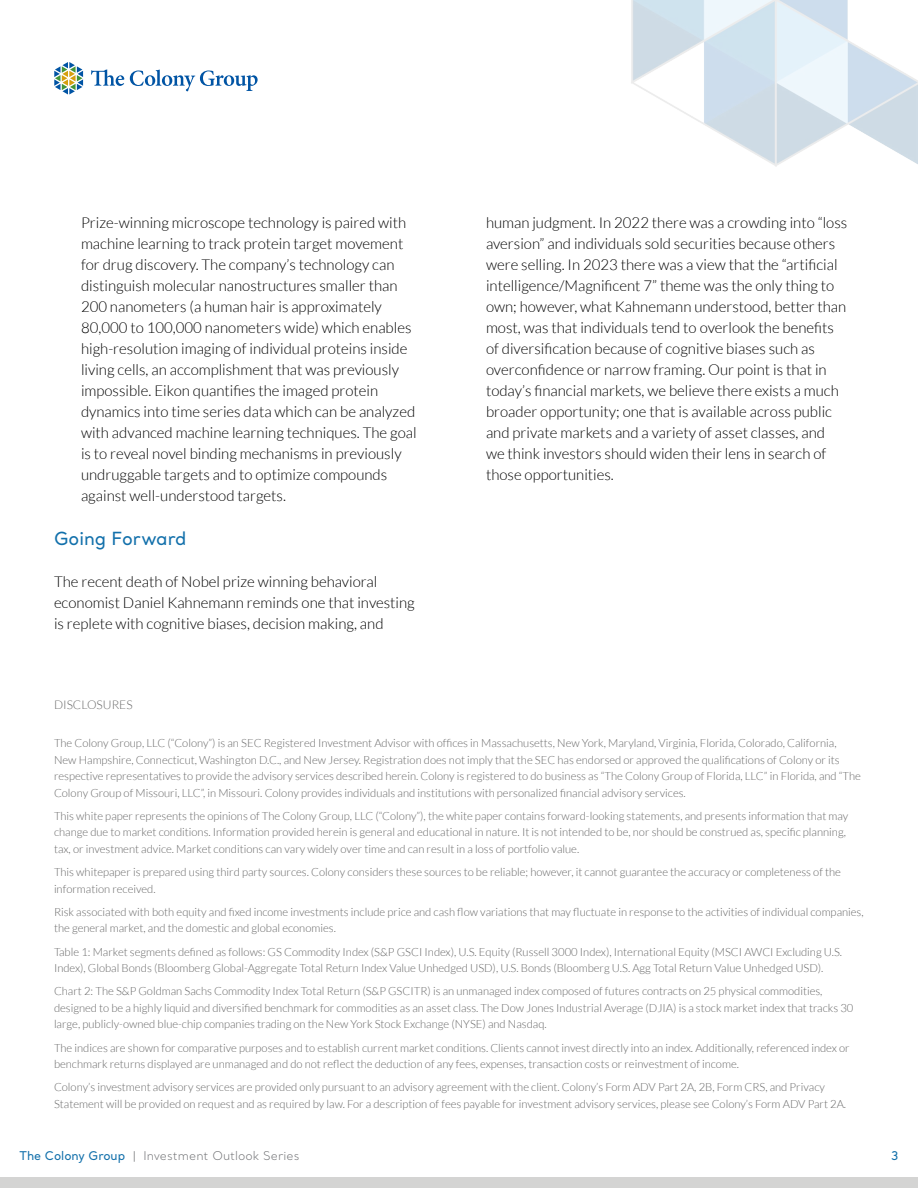
<style>
.page{position:relative;width:918px;height:1188px;background:#fff}
.page>*{position:absolute;margin:0;border:0;box-sizing:border-box;transform-origin:0 0}
.t1{font:500 18px "Santral";color:#1270ab}
.t2{font:300 15px/21px "Lato";color:#000}
.t3{font:300 12px "Santral";color:#6f7073}
.t4{font:300 12px "Lato";color:#666}
.t5{font:500 12px "Santral";color:#1270ab}
.t6{font:300 11.25px/16.5px "Lato";color:#666}
.s1{font-weight:500;color:#1270ab}
</style>
<div class="page">
<svg style="left:54px;top:62px;width:29px;height:32px"></svg>
<svg style="left:91px;top:69px;width:33px;height:17px"></svg>
<svg style="left:130px;top:70px;width:128px;height:21px"></svg>
<img style="left:631px;top:0;width:287px;height:167px">
<div style="left:0;top:1178px;width:918px;height:10px;background:#d4d4d3"></div>
<p class="t2" style="left:81px;top:212px;width:337px">Prize-winning microscope technology is paired with machine learning to track protein target movement for drug discovery. The company’s technology can distinguish molecular nanostructures smaller than 200 nanometers (a human hair is approximately 80,000 to 100,000 nanometers wide) which enables high-resolution imaging of individual proteins inside living cells, an accomplishment that was previously impossible. Eikon quantifies the imaged protein dynamics into time series data which can be analyzed with advanced machine learning techniques. The goal is to reveal novel binding mechanisms in previously undruggable targets and to optimize compounds against well-understood targets.</p>
<h1 class="t1" style="left:54px;top:527px;width:134px">Going Forward</h1>
<h2 class="t2" style="left:54px;top:571px;width:362px">The recent death of Nobel prize winning behavioral economist Daniel Kahnemann reminds one that investing is replete with cognitive biases, decision making, and</h2>
<p class="t4" style="left:54px;top:698px;width:80px">DISCLOSURES</p>
<p class="t2" style="left:486px;top:212px;width:363px">human judgment. In 2022 there was a crowding into “loss aversion” and individuals sold securities because others were selling. In 2023 there was a view that the “artificial intelligence/Magnificent 7” theme was the only thing to own; however, what Kahnemann understood, better than most, was that individuals tend to overlook the benefits of diversification because of cognitive biases such as overconfidence or narrow framing. Our point is that in today’s financial markets, we believe there exists a much broader opportunity; one that is available across public and private markets and a variety of asset classes, and we think investors should widen their lens in search of those opportunities.</p>
<p class="t6" style="left:54px;top:735px;width:809px">The Colony Group, LLC (“Colony”) is an SEC Registered Investment Advisor with offices in Massachusetts, New York, Maryland, Virginia, Florida, Colorado, California, New Hampshire, Connecticut, Washington D.C., and New Jersey. Registration does not imply that the SEC has endorsed or approved the qualifications of Colony or its respective representatives to provide the advisory services described herein. Colony is registered to do business as “The Colony Group of Florida, LLC” in Florida, and “The Colony Group of Missouri, LLC”, in Missouri. Colony provides individuals and institutions with personalized financial advisory services.</p>
<p class="t6" style="left:54px;top:808px;width:796px">This white paper represents the opinions of The Colony Group, LLC (“Colony”), the white paper contains forward-looking statements, and presents information that may change due to market conditions. Information provided herein is general and educational in nature. It is not intended to be, nor should be construed as, specific planning, tax, or investment advice. Market conditions can vary widely over time and can result in a loss of portfolio value.</p>
<p class="t6" style="left:54px;top:864px;width:788px">This whitepaper is prepared using third party sources. Colony considers these sources to be reliable; however, it cannot guarantee the accuracy or completeness of the information received.</p>
<p class="t6" style="left:54px;top:904px;width:811px">Risk associated with both equity and fixed income investments include price and cash flow variations that may fluctuate in response to the activities of individual companies, the general market, and the domestic and global economies.</p>
<p class="t6" style="left:54px;top:943px;width:790px">Table 1: Market segments defined as follows: GS Commodity Index (S&amp;P GSCI Index), U.S. Equity (Russell 3000 Index), International Equity (MSCI AWCI Excluding U.S.<br>Index), Global Bonds (Bloomberg Global-Aggregate Total Return Index Value Unhedged USD), U.S. Bonds (Bloomberg U.S. Agg Total Return Value Unhedged USD).</p>
<p class="t6" style="left:54px;top:983px;width:801px">Chart 2: The S&amp;P Goldman Sachs Commodity Index Total Return (S&amp;P GSCITR) is an unmanaged index composed of futures contracts on 25 physical commodities, designed to be a highly liquid and diversified benchmark for commodities as an asset class. The Dow Jones Industrial Average (DJIA) is a stock market index that tracks 30 large, publicly-owned blue-chip companies trading on the New York Stock Exchange (NYSE) and Nasdaq.</p>
<p class="t6" style="left:54px;top:1039px;width:797px">The indices are shown for comparative purposes and to establish current market conditions. Clients cannot invest directly into an index. Additionally, referenced index or benchmark returns displayed are unmanaged and do not reflect the deduction of any fees, expenses, transaction costs or reinvestment of income.</p>
<p class="t6" style="left:54px;top:1079px;width:794px">Colony’s investment advisory services are provided only pursuant to an advisory agreement with the client. Colony’s Form ADV Part 2A, 2B, Form CRS, and Privacy<br>Statement will be provided on request and as required by law. For a description of fees payable for investment advisory services, please see Colony’s Form ADV Part 2A.</p>
<p class="t3" style="left:20px;top:1147px;width:281px"><span class="s1">The Colony Group</span> | Investment Outlook Series</p>
<p class="t5" style="left:891px;top:1147px;width:9px">3</p>
</div>
